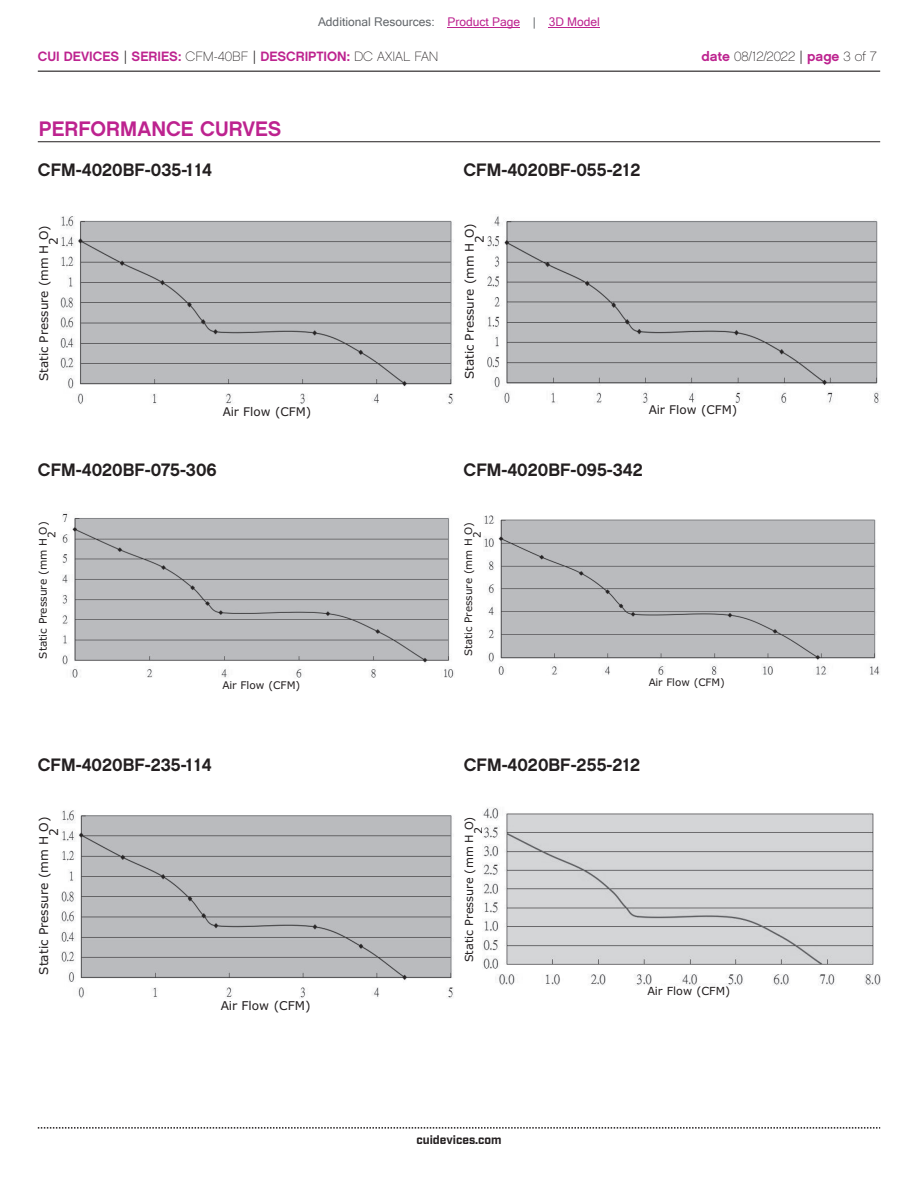
<style>
.page{position:relative;width:918px;height:1188px;background:#fff}
.page>*{position:absolute;margin:0;border:0;box-sizing:border-box;transform-origin:0 0}
.t1{font:21px "Chalet New York Nineteen Sixty";color:#bd238f}
.t2{font:18px "Chalet New York Nineteen Sixty";color:#231f20}
.t3{font:13.5px "Chalet New York Nineteen Sixty";color:#bd238f}
.t4{font:13.5px "Chalet Paris Nineteen Sixty";letter-spacing:-.005em;color:#231f20}
.t5{font:12.15px/10.1px "Verdana";color:#231f20}
.t6{font:12px/9.9px "Verdana";color:#231f20}
.t7{font:12px "Microsoft Sans Serif";color:#63676b}
.t8{font:700 12px "Industry";color:#231f20}
.t9{font:11.25px/9.1px "Verdana";color:#231f20}
.t10{font:10.5px/8.7px "Verdana";color:#231f20}
.t11{font:10.35px/8.6px "Verdana";color:#231f20}
.s1{color:#bd238f}
.s2{font-family:"Industry";color:#231f20}
.s3{font-family:"Chalet Paris Nineteen Sixty";color:#231f20}
.s4{font-family:"Chalet New York Nineteen Sixty";color:#bd238f}
.s5{font-family:"Industry"}
</style>
<div class="page">
<hr style="left:38px;top:71px;width:842px;height:1px;background:#231f20">
<svg style="left:38px;top:1127px;width:842px;height:2px"></svg>
<hr style="left:38px;top:141px;width:842px;height:1px;background:#231f20">
<img style="left:62px;top:513px;width:392px;height:165px">
<img style="left:487px;top:216px;width:392px;height:188px">
<img style="left:60px;top:216px;width:393px;height:188px">
<img style="left:483px;top:807px;width:397px;height:178px">
<img style="left:61px;top:810px;width:393px;height:188px">
<img style="left:483px;top:515px;width:397px;height:160px">
<hr style="left:448px;top:27px;width:72px;height:1px;background:#bd238f">
<hr style="left:549px;top:27px;width:51px;height:1px;background:#bd238f">
<p class="t7" style="left:318px;top:15px;width:283px">Additional Resources: <span class="s1">Product Page</span> | <span class="s1">3D Model</span></p>
<p class="t3" style="left:38px;top:47px;width:402px">CUI DEVICES <span class="s2">|</span> SERIES: <span class="s3">CFM-40BF</span> <span class="s2">|</span> DESCRIPTION: <span class="s3">DC AXIAL FAN</span></p>
<p class="t4" style="left:702px;top:48px;width:177px"><span class="s4">date</span> 08/12/2022 <span class="s5">|</span> <span class="s4">page</span> 3 of 7</p>
<p class="t1" style="left:39px;top:115px;width:244px">PERFORMANCE CURVES</p>
<p class="t2" style="left:38px;top:158px;width:176px">CFM-4020BF-035-114</p>
<p class="t2" style="left:464px;top:158px;width:178px">CFM-4020BF-055-212</p>
<p class="t6" style="left:39px;top:245px;width:21px;text-indent:-137px;rotate:-90deg">Static Pressure (mm H O)<br>2</p>
<p class="t6" style="left:464px;top:243px;width:21px;text-indent:-137px;rotate:-90deg">Static Pressure (mm H O)<br>2</p>
<p class="t6" style="left:223px;top:407px;width:90px">Air Flow (CFM)</p>
<p class="t6" style="left:649px;top:405px;width:90px">Air Flow (CFM)</p>
<p class="t2" style="left:38px;top:458px;width:180px">CFM-4020BF-075-306</p>
<p class="t2" style="left:464px;top:458px;width:181px">CFM-4020BF-095-342</p>
<p class="t10" style="left:39px;top:538px;width:18px;text-indent:-120px;rotate:-90deg">Static Pressure (mm H O)<br>2</p>
<p class="t11" style="left:464px;top:538px;width:18px;text-indent:-118px;rotate:-90deg">Static Pressure (mm H O)<br>2</p>
<p class="t10" style="left:222px;top:681px;width:79px">Air Flow (CFM)</p>
<p class="t11" style="left:649px;top:678px;width:78px">Air Flow (CFM)</p>
<p class="t2" style="left:38px;top:753px;width:175px">CFM-4020BF-235-114</p>
<p class="t2" style="left:464px;top:753px;width:178px">CFM-4020BF-255-212</p>
<p class="t5" style="left:39px;top:836px;width:21px;text-indent:-139px;rotate:-90deg">Static Pressure (mm H O)<br>2</p>
<p class="t9" style="left:464px;top:834px;width:19px;text-indent:-128px;rotate:-90deg">Static Pressure (mm H O)<br>2</p>
<p class="t9" style="left:648px;top:986px;width:84px">Air Flow (CFM)</p>
<p class="t5" style="left:221px;top:1000px;width:91px">Air Flow (CFM)</p>
<p class="t8" style="left:416px;top:1132px;width:87px">cuidevices.com</p>
</div>
